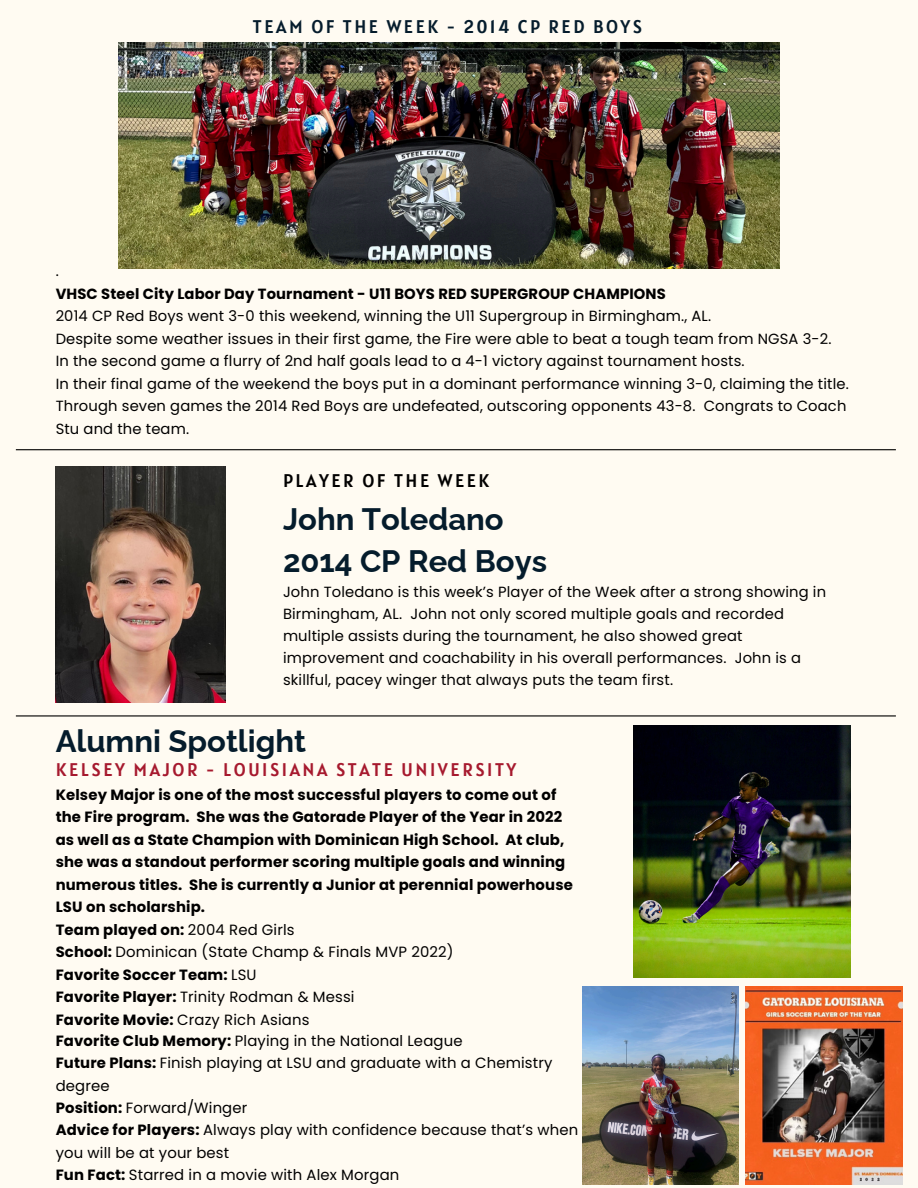
<style>
.page{position:relative;width:918px;height:1188px;background:#fffbf2}
.page>*{position:absolute;margin:0;border:0;box-sizing:border-box;transform-origin:0 0}
.t1{font:700 31.05px/41.2px "Raleway";color:#051c2c}
.t2{font:18.3px "Alatsi";letter-spacing:.14em;color:#a6192e}
.t3{font:18.3px "Alatsi";letter-spacing:.14em;color:#051c2c}
.t4{font:18.3px "Alatsi";letter-spacing:.14em;color:#000}
.t5{font:14.85px/22.5px "Poppins";letter-spacing:.01em;color:#000}
.t6{font:700 14.85px/22.5px "Poppins";letter-spacing:.01em;color:#000}
.t7{font:14.7px/22px "Poppins";letter-spacing:.01em;color:#000}
.t8{font:700 14.7px "Poppins";letter-spacing:.01em;color:#000}
.s1{font-weight:400}
.s2{font-weight:700}
</style>
<div class="page">
<hr style="left:16px;top:449px;width:880px;height:1px;background:#000">
<img style="left:56px;top:466px;width:170px;height:236px">
<hr style="left:16px;top:715px;width:880px;height:2px;background:#000">
<img style="left:582px;top:987px;width:156px;height:198px">
<img style="left:633px;top:726px;width:218px;height:252px">
<img style="left:118px;top:43px;width:662px;height:226px">
<img style="left:745px;top:987px;width:158px;height:198px">
<p class="t3" style="left:253px;top:15px;width:391px">TEAM OF THE WEEK - 2014 CP RED BOYS</p>
<p class="t7" style="left:56px;top:260px;width:5px">.</p>
<p class="t8" style="left:56px;top:283px;width:612px">VHSC Steel City Labor Day Tournament - U11 BOYS RED SUPERGROUP CHAMPIONS</p>
<p class="t7" style="left:56px;top:305px;width:657px">2014 CP Red Boys went 3-0 this weekend, winning the U11 Supergroup in Birmingham., AL.</p>
<p class="t7" style="left:56px;top:328px;width:777px">Despite some weather issues in their first game, the Fire were able to beat a tough team from NGSA 3-2.</p>
<p class="t7" style="left:56px;top:350px;width:690px">In the second game a flurry of 2nd half goals lead to a 4-1 victory against tournament hosts.</p>
<p class="t7" style="left:56px;top:373px;width:795px">In their final game of the weekend the boys put in a dominant performance winning 3-0, claiming the title.</p>
<p class="t7" style="left:56px;top:395px;width:792px">Through seven games the 2014 Red Boys are undefeated, outscoring opponents 43-8. Congrats to Coach</p>
<p class="t7" style="left:56px;top:418px;width:135px">Stu and the team.</p>
<h1 class="t4" style="left:283px;top:468px;width:208px">PLAYER OF THE WEEK</h1>
<p class="t1" style="left:283px;top:499px;width:266px">John Toledano<br>2014 CP Red Boys</p>
<p class="t7" style="left:283px;top:581px;width:545px">John Toledano is this week’s Player of the Week after a strong showing in Birmingham, AL. John not only scored multiple goals and recorded multiple assists during the tournament, he also showed great improvement and coachability in his overall performances. John is a skillful, pacey winger that always puts the team first.</p>
<h2 class="t1" style="left:56px;top:720px;width:252px">Alumni Spotlight</h2>
<p class="t2" style="left:56px;top:758px;width:462px">KELSEY MAJOR - LOUISIANA STATE UNIVERSITY</p>
<p class="t6" style="left:56px;top:783px;width:510px">Kelsey Major is one of the most successful players to come out of the Fire program. She was the Gatorade Player of the Year in 2022 as well as a State Champion with Dominican High School. At club,</p>
<p class="t6" style="left:56px;top:851px;width:519px">she was a standout performer scoring multiple goals and winning numerous titles. She is currently a Junior at perennial powerhouse<br>LSU on scholarship.</p>
<p class="t6" style="left:56px;top:918px;width:241px">Team played on: <span class="s1">2004 Red Girls</span></p>
<p class="t5" style="left:56px;top:941px;width:400px"><span class="s2">School:</span> Dominican (State Champ &amp; Finals MVP 2022)</p>
<h2 class="t6" style="left:56px;top:963px;width:202px">Favorite Soccer Team: <span class="s1">LSU</span></h2>
<h1 class="t5" style="left:56px;top:986px;width:300px"><span class="s2">Favorite Player:</span> Trinity Rodman &amp; Messi</h1>
<p class="t5" style="left:56px;top:1008px;width:255px"><span class="s2">Favorite Movie:</span> Crazy Rich Asians</p>
<p class="t5" style="left:56px;top:1029px;width:408px"><span class="s2">Favorite Club Memory:</span> Playing in the National League</p>
<p class="t5" style="left:56px;top:1052px;width:498px"><span class="s2">Future Plans:</span> Finish playing at LSU and graduate with a Chemistry degree</p>
<p class="t5" style="left:56px;top:1097px;width:193px"><span class="s2">Position:</span> Forward/Winger</p>
<p class="t5" style="left:56px;top:1119px;width:524px"><span class="s2">Advice for Players:</span> Always play with confidence because that’s when you will be at your best</p>
<p class="t5" style="left:56px;top:1164px;width:345px"><span class="s2">Fun Fact:</span> Starred in a movie with Alex Morgan</p>
</div>
